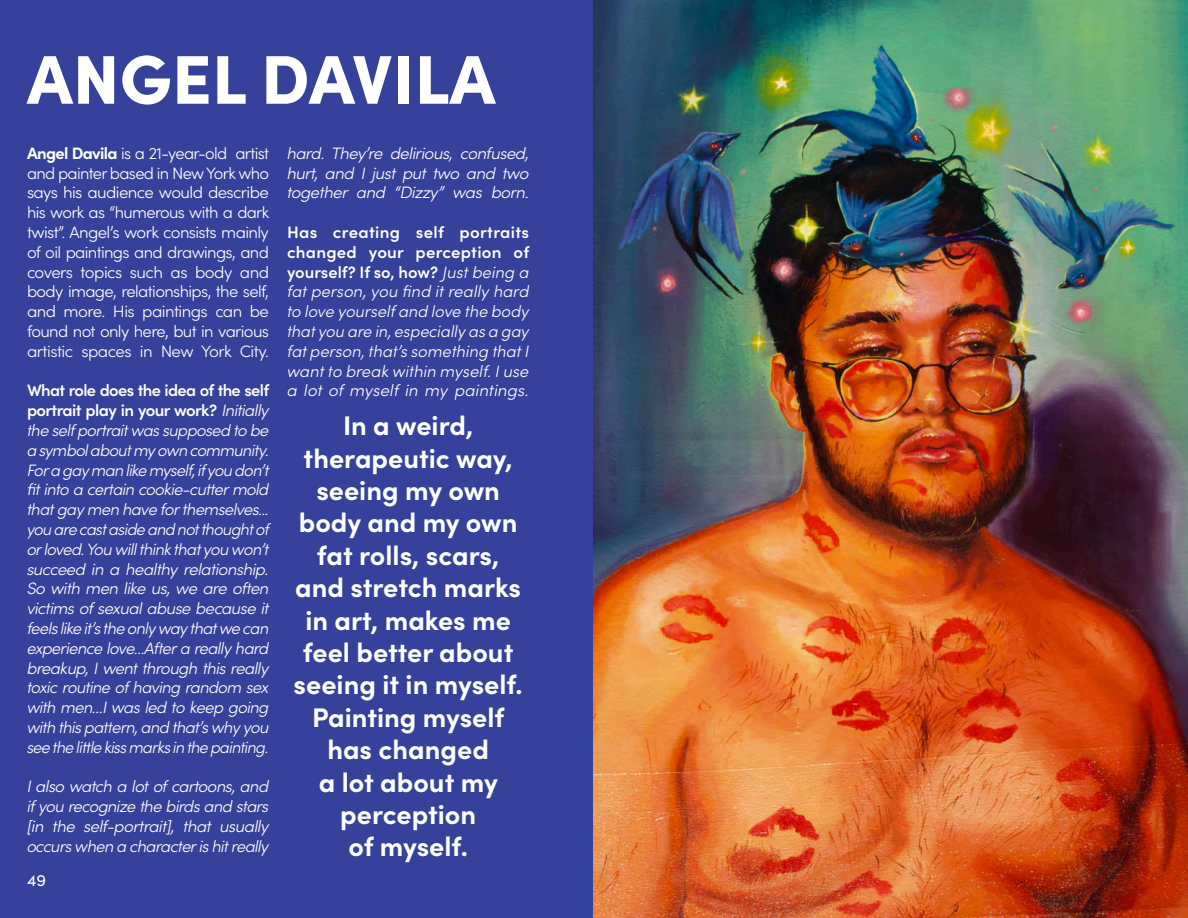
<style>
.page{position:relative;width:1188px;height:918px;background:#fff}
.page>*{position:absolute;margin:0;border:0;box-sizing:border-box;transform-origin:0 0}
.t1{font:900 69px "Sofia Pro";color:#fff}
.t2{font:700 27px/32.4px "Sofia Pro";color:#fff;text-align:center}
.t3{font:italic 300 16.5px/19.8px "Sofia Pro";letter-spacing:-.035em;color:#fff;text-align:justify}
.t4{font:300 16.5px/19.8px "Sofia Pro";letter-spacing:-.04em;color:#fff;text-align:justify}
.t5{font:16.5px "Sofia Pro";color:#fff}
.s1{font-weight:700}
.s2{font-weight:600;font-style:normal}
</style>
<div class="page">
<div style="left:0;top:0;width:593px;height:918px;background:#35419a"></div>
<img style="left:593px;top:0;width:595px;height:918px">
<p class="t1" style="left:27px;top:25px;width:470px">ANGEL DAVILA</p>
<p class="t4" style="left:27px;top:142px;width:244px"><span class="s1">Angel Davila</span> is a 21-year-old artist and painter based in New York who says his audience would describe his work as “humerous with a dark twist”. Angel’s work consists mainly of oil paintings and drawings, and covers topics such as body and body image, relationships, the self, and more. His paintings can be found not only here, but in various artistic spaces in New York City.</p>
<p class="t3" style="left:27px;top:380px;width:244px"><span class="s2">What role does the idea of the self portrait play in your work?</span> Initially the self portrait was supposed to be a symbol about my own community.<br>For a gay man like myself, if you don’t fit into a certain cookie-cutter mold that gay men have for themselves... you are cast aside and not thought of or loved. You will think that you won’t succeed in a healthy relationship.<br>So with men like us, we are often victims of sexual abuse because it feels like it’s the only way that we can experience love…After a really hard breakup, I went through this really toxic routine of having random sex with men…I was led to keep going with this pattern, and that’s why you see the little kiss marks in the painting.</p>
<p class="t3" style="left:27px;top:776px;width:244px">I also watch a lot of cartoons, and if you recognize the birds and stars [in the self-portrait], that usually occurs when a character is hit really</p>
<p class="t5" style="left:27px;top:869px;width:21px">49</p>
<p class="t3" style="left:287px;top:142px;width:244px">hard. They’re delirious, confused, hurt, and I just put two and two together and “Dizzy” was born.</p>
<p class="t3" style="left:287px;top:221px;width:244px"><span class="s2">Has creating self portraits changed your perception of yourself? If so, how?</span> Just being a fat person, you find it really hard to love yourself and love the body that you are in, especially as a gay fat person, that’s something that I want to break within myself. I use a lot of myself in my paintings.</p>
<p class="t2" style="left:294px;top:407px;width:231px">In a weird, therapeutic way, seeing my own body and my own fat rolls, scars, and stretch marks in art, makes me feel better about seeing it in myself.<br>Painting myself has changed<br>a lot about my perception</p>
<p class="t2" style="left:349px;top:829px;width:121px">of myself.</p>
</div>
